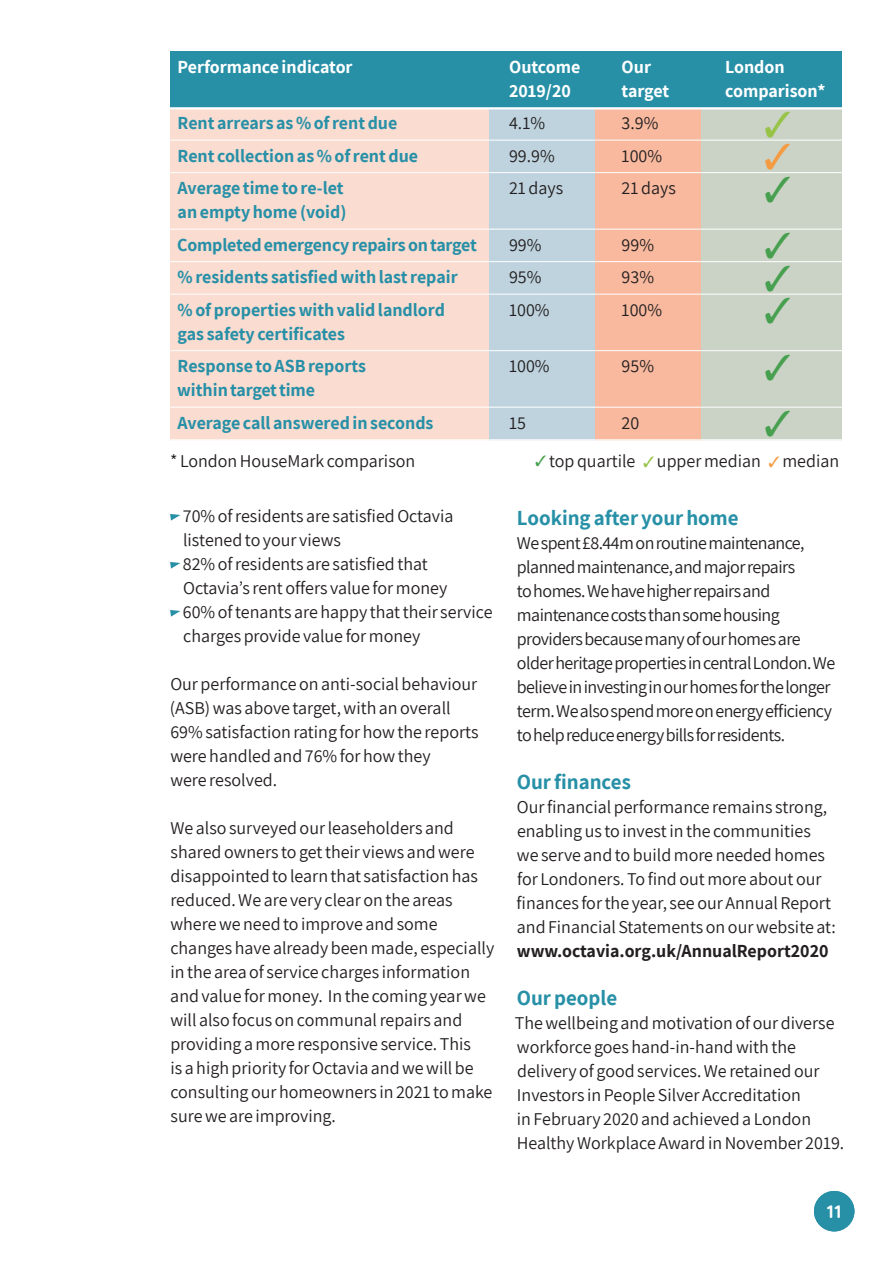
<style>
.page{position:relative;width:893px;height:1263px;background:#fff}
.page>*{position:absolute;margin:0;border:0;box-sizing:border-box;transform-origin:0 0}
.t1{font:700 21px "Assistant";color:#2790a7}
.t2{font:18px/24px "Assistant";color:#231f20}
.t3{font:18px/24px "Assistant";letter-spacing:-.03em;color:#231f20}
.t4{font:700 18px/32.5px "Assistant";color:#2790a7}
.t5{font:700 18px "Assistant";color:#fff}
.t6{font:700 18px "Assistant";color:#231f20}
.t7{font:700 18px "Quicksand";color:#fff}
.s1{color:#47a04f}
.s2{color:#97c347}
.s3{color:#f59b41}
</style>
<div class="page">
<div style="left:489px;top:109px;width:106px;height:331px;background:#bed3de"></div>
<div style="left:595px;top:109px;width:107px;height:331px;background:#f8b99e"></div>
<div style="left:702px;top:109px;width:140px;height:331px;background:#cbd3c6"></div>
<div style="left:170px;top:109px;width:319px;height:331px;background:#fadcd1"></div>
<div style="left:170px;top:51px;width:672px;height:57px;background:#2790a7"></div>
<div style="left:814px;top:1191px;width:40px;height:40px;background:#2790a7;border-radius:50%"></div>
<svg style="left:170px;top:514px;width:10px;height:7px"></svg>
<svg style="left:170px;top:562px;width:10px;height:7px"></svg>
<svg style="left:170px;top:610px;width:10px;height:7px"></svg>
<hr style="left:170px;top:107px;width:672px;height:2px;background:#fff">
<hr style="left:170px;top:140px;width:672px;height:1px;background:#fff">
<hr style="left:170px;top:172px;width:672px;height:1px;background:#fff">
<hr style="left:170px;top:229px;width:672px;height:1px;background:#fff">
<hr style="left:170px;top:261px;width:672px;height:1px;background:#fff">
<hr style="left:170px;top:294px;width:672px;height:1px;background:#fff">
<hr style="left:170px;top:350px;width:672px;height:1px;background:#fff">
<hr style="left:170px;top:407px;width:672px;height:1px;background:#fff">
<hr style="left:170px;top:439px;width:672px;height:2px;background:#fff">
<p class="t5" style="left:178px;top:54px;width:176px">Performance indicator</p>
<p class="t5" style="left:509px;top:54px;width:73px">Outcome</p>
<p class="t5" style="left:622px;top:54px;width:31px">Our</p>
<p class="t5" style="left:725px;top:54px;width:61px">London</p>
<p class="t5" style="left:509px;top:78px;width:63px">2019/20</p>
<p class="t5" style="left:622px;top:78px;width:49px">target</p>
<p class="t5" style="left:725px;top:78px;width:102px">comparison*</p>
<p class="t4" style="left:178px;top:106px;width:221px">Rent arrears as % of rent due</p>
<p class="t2" style="left:509px;top:110px;width:38px">4.1%</p>
<p class="t2" style="left:622px;top:110px;width:38px">3.9%</p>
<p class="t4" style="left:178px;top:139px;width:242px">Rent collection as % of rent due</p>
<p class="t2" style="left:509px;top:143px;width:47px">99.9%</p>
<p class="t2" style="left:622px;top:143px;width:42px">100%</p>
<p class="t4" style="left:178px;top:171px;width:168px">Average time to re-let</p>
<p class="t2" style="left:509px;top:175px;width:56px">21 days</p>
<p class="t2" style="left:622px;top:175px;width:56px">21 days</p>
<p class="t4" style="left:177px;top:195px;width:301px">an empty home (void)<br>Completed emergency repairs on target</p>
<p class="t2" style="left:509px;top:232px;width:34px">99%</p>
<p class="t2" style="left:622px;top:232px;width:34px">99%</p>
<p class="t4" style="left:178px;top:260px;width:282px">% residents satisfied with last repair</p>
<p class="t2" style="left:509px;top:264px;width:34px">95%</p>
<p class="t2" style="left:622px;top:264px;width:34px">93%</p>
<p class="t4" style="left:178px;top:293px;width:269px">% of properties with valid landlord</p>
<p class="t2" style="left:509px;top:297px;width:42px">100%</p>
<p class="t2" style="left:622px;top:297px;width:42px">100%</p>
<p class="t4" style="left:178px;top:317px;width:190px">gas safety certificates<br>Response to ASB reports</p>
<p class="t2" style="left:509px;top:353px;width:42px">100%</p>
<p class="t2" style="left:622px;top:353px;width:34px">95%</p>
<p class="t4" style="left:177px;top:373px;width:258px">within target time<br>Average call answered in seconds</p>
<p class="t2" style="left:509px;top:410px;width:18px">15</p>
<p class="t2" style="left:622px;top:410px;width:19px">20</p>
<p class="t2" style="left:170px;top:448px;width:247px">* London HouseMark comparison</p>
<p class="t2" style="left:535px;top:448px;width:305px"><span class="s1">✓</span> top quartile <span class="s2">✓</span> upper median <span class="s3">✓</span> median</p>
<p class="t2" style="left:183px;top:503px;width:311px">70% of residents are satisfied Octavia listened to your views<br>82% of residents are satisfied that Octavia’s rent offers value for money<br>60% of tenants are happy that their service charges provide value for money</p>
<p class="t2" style="left:170px;top:671px;width:310px">Our performance on anti-social behaviour (ASB) was above target, with an overall 69% satisfaction rating for how the reports were handled and 76% for how they<br>were resolved.</p>
<p class="t2" style="left:170px;top:815px;width:325px">We also surveyed our leaseholders and shared owners to get their views and were disappointed to learn that satisfaction has reduced. We are very clear on the areas where we need to improve and some changes have already been made, especially in the area of service charges information and value for money. In the coming year we will also focus on communal repairs and providing a more responsive service. This<br>is a high priority for Octavia and we will be consulting our homeowners in 2021 to make sure we are improving.</p>
<p class="t1" style="left:517px;top:504px;width:223px">Looking after your home</p>
<p class="t3" style="left:517px;top:530px;width:320px">We spent £8.44m on routine maintenance, planned maintenance, and major repairs<br>to homes. We have higher repairs and maintenance costs than some housing providers because many of our homes are older heritage properties in central London. We believe in investing in our homes for the longer term. We also spend more on energy efficiency to help reduce energy bills for residents.</p>
<p class="t1" style="left:517px;top:768px;width:116px">Our finances</p>
<p class="t2" style="left:517px;top:794px;width:321px">Our financial performance remains strong, enabling us to invest in the communities we serve and to build more needed homes for Londoners. To find out more about our finances for the year, see our Annual Report and Financial Statements on our website at:</p>
<p class="t6" style="left:517px;top:939px;width:313px">www.octavia.org.uk/AnnualReport2020</p>
<p class="t1" style="left:517px;top:984px;width:102px">Our people</p>
<p class="t2" style="left:515px;top:1010px;width:331px">The wellbeing and motivation of our diverse workforce goes hand-in-hand with the delivery of good services. We retained our Investors in People Silver Accreditation<br>in February 2020 and achieved a London Healthy Workplace Award in November 2019.</p>
<p class="t7" style="left:827px;top:1196px;width:16px">11</p>
</div>
